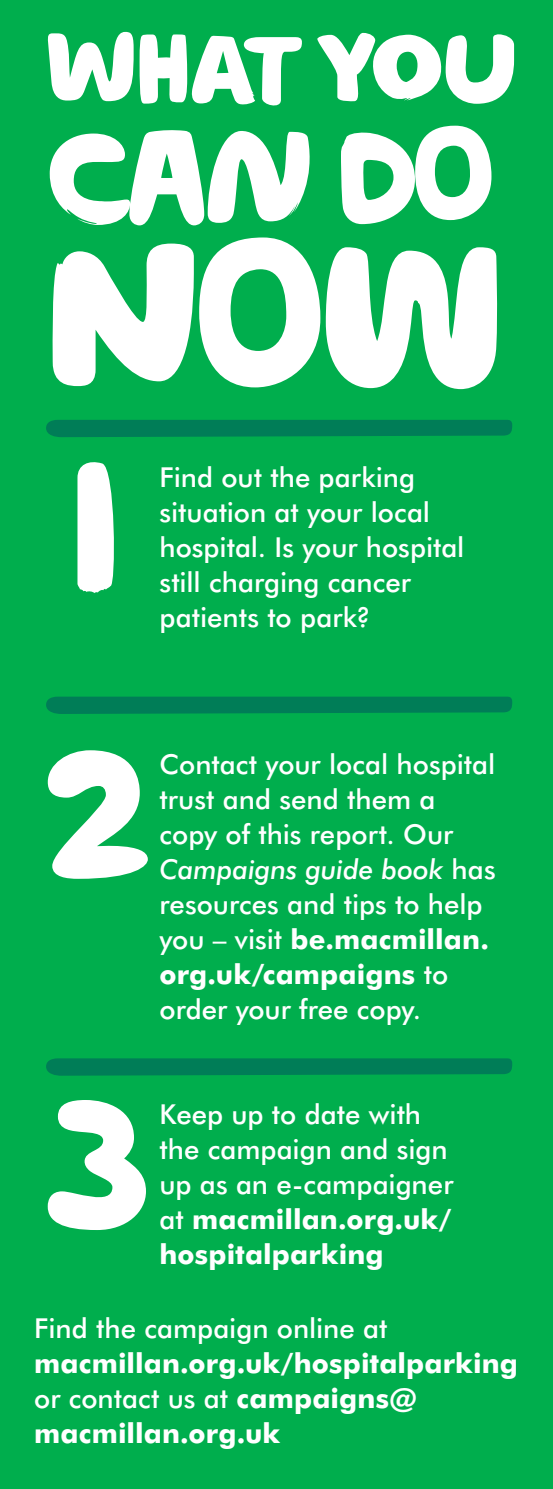
<style>
.page{position:relative;width:553px;height:1489px;background:#fff}
.page>*{position:absolute;margin:0;border:0;box-sizing:border-box;transform-origin:0 0}
.t1{font:179.75px/287.2px "Macmillan Headline";color:#fff}
.t2{font:500 27.5px/35px "Futura BT";color:#fff}
.t3{font:700 27.5px/35px "Futura BT";letter-spacing:.005em;color:#fff}
.s1{font-style:italic}
.s2{font-weight:700}
.s3{font-weight:500}
</style>
<div class="page">
<div style="left:0;top:0;width:553px;height:1488px;background:#00ae4d"></div>
<svg style="left:52px;top:237px;width:446px;height:152px"></svg>
<svg style="left:50px;top:126px;width:441px;height:99px"></svg>
<svg style="left:47px;top:32px;width:467px;height:78px"></svg>
<div style="left:46px;top:420px;width:466px;height:17px;background:#007d57"></div>
<svg style="left:46px;top:696px;width:466px;height:18px;background:#008156"></svg>
<svg style="left:46px;top:1058px;width:466px;height:17px;background:#007f56"></svg>
<h1 class="t1" style="left:48px;top:373px;width:104px">1<br>2</h1>
<p class="t2" style="left:159px;top:459px;width:306px">Find out the parking situation at your local hospital. Is your hospital still charging cancer patients to park?</p>
<p class="t2" style="left:159px;top:746px;width:338px">Contact your local hospital trust and send them a copy of this report. Our<br><span class="s1">Campaigns guide book</span> has resources and tips to help you – visit <span class="s2">be.macmillan. org.uk/campaigns</span> to order your free copy.</p>
<h1 class="t1" style="left:47px;top:1011px;width:106px">3</h1>
<p class="t2" style="left:159px;top:1095px;width:295px">Keep up to date with the campaign and sign up as an e-campaigner at <span class="s2">macmillan.org.uk/ hospitalparking</span></p>
<p class="t2" style="left:34px;top:1310px;width:355px">Find the campaign online at</p>
<p class="t3" style="left:34px;top:1345px;width:485px">macmillan.org.uk/hospitalparking <span class="s3">or contact us at</span> campaigns@ macmillan.org.uk</p>
</div>
